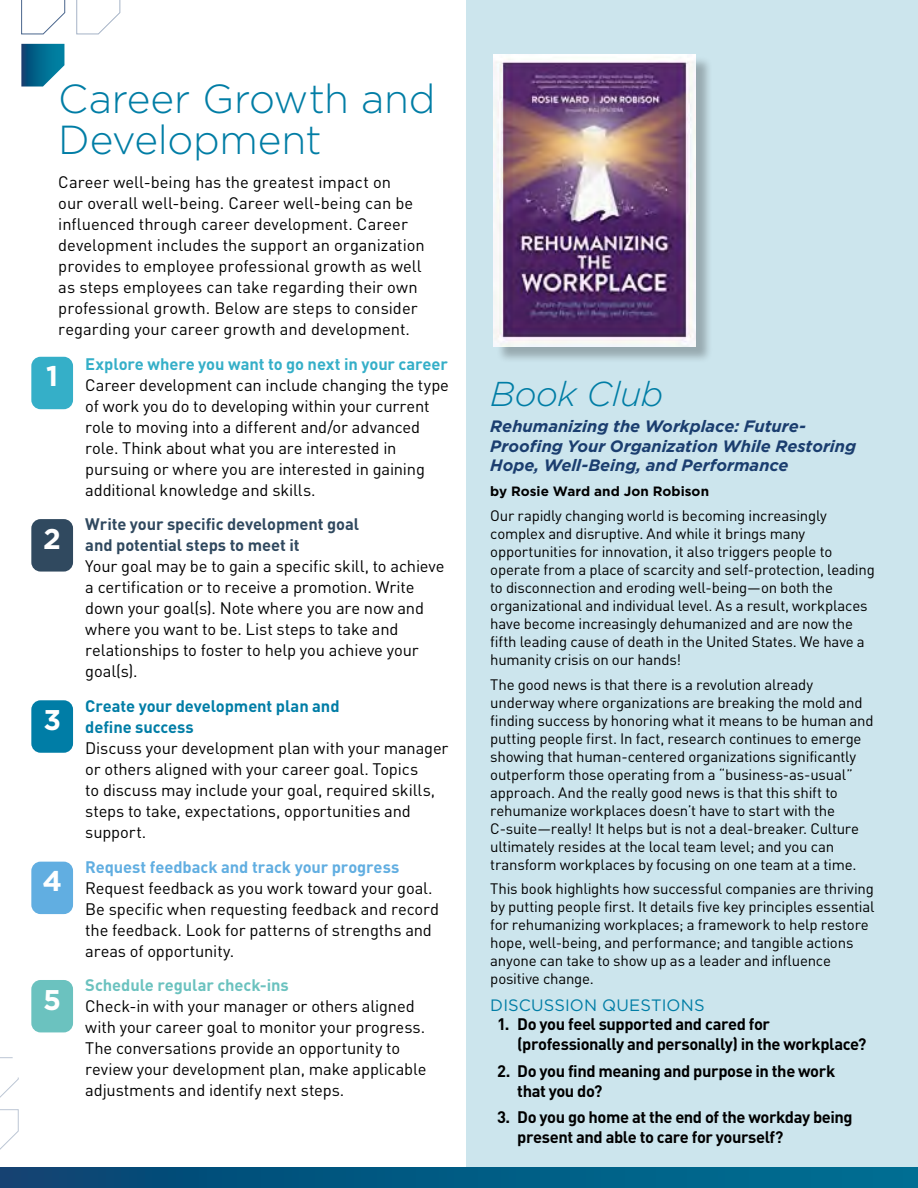
<style>
.page{position:relative;width:918px;height:1188px;background:#fff}
.page>*{position:absolute;margin:0;border:0;box-sizing:border-box;transform-origin:0 0}
.t1{font:300 40.5px/40.5px "Gotham";letter-spacing:-.005em;color:#007da5}
.t2{font:italic 300 34.5px "Gotham";letter-spacing:-.01em;color:#007da5}
.t3{font:700 28.5px "Gotham";color:#fff}
.t4{font:16.5px/21px "DINOT";letter-spacing:-.005em;color:#000}
.t5{font:700 16.5px/19.8px "DINOT";letter-spacing:-.025em;color:#000}
.t6{font:italic 700 16.5px/19.5px "Gotham";letter-spacing:-.005em;color:#1b3e6f}
.t7{font:700 16.5px/21px "DINOT";letter-spacing:-.005em;color:#30495f}
.t8{font:700 16.5px/21px "DINOT";letter-spacing:-.005em;color:#007da6}
.t9{font:700 16.5px "DINOT";letter-spacing:-.005em;color:#35afc8}
.t10{font:700 16.5px "DINOT";letter-spacing:-.005em;color:#61aee1}
.t11{font:700 16.5px "DINOT";letter-spacing:-.005em;color:#6bc2bf}
.t12{font:16.5px "Gotham";letter-spacing:.01em;color:#007da5}
.t13{font:15px/18px "DINOT";letter-spacing:-.015em;color:#000}
.t14{font:700 13.5px "Gotham";letter-spacing:.005em;color:#000}
</style>
<div class="page">
<div style="left:467px;top:0;width:451px;height:1174px;background:#cce5ed"></div>
<svg style="left:0;top:1109px;width:19px;height:41px"></svg>
<svg style="left:0;top:1057px;width:19px;height:41px"></svg>
<svg style="left:21px;top:0;width:45px;height:35px"></svg>
<svg style="left:76px;top:0;width:45px;height:35px"></svg>
<svg style="left:21px;top:44px;width:43px;height:43px;background:#257a9c"></svg>
<div style="left:0;top:1167px;width:918px;height:21px;background:linear-gradient(to right,#084473,#007194)"></div>
<div style="left:13px;top:1057px;width:61px;height:21px;background:#fff"></div>
<div style="left:496px;top:56px;width:217px;height:307px;background:#000;opacity:.26"></div>
<img style="left:494px;top:54px;width:202px;height:292px">
<div style="left:31px;top:357px;width:42px;height:52px;background:#35afc8;border-radius:9px"></div>
<div style="left:31px;top:519px;width:42px;height:53px;background:#30495f;border-radius:9px"></div>
<div style="left:31px;top:700px;width:42px;height:53px;background:#007da6;border-radius:9px"></div>
<div style="left:31px;top:862px;width:42px;height:52px;background:#61aee1;border-radius:9px"></div>
<div style="left:31px;top:980px;width:42px;height:52px;background:#6bc2bf;border-radius:9px"></div>
<h1 class="t1" style="left:58px;top:78px;width:379px">Career Growth and<br>Development</h1>
<p class="t4" style="left:58px;top:172px;width:368px">Career well-being has the greatest impact on<br>our overall well-being. Career well-being can be influenced through career development. Career development includes the support an organization provides to employee professional growth as well as steps employees can take regarding their own professional growth. Below are steps to consider regarding your career growth and development.</p>
<p class="t9" style="left:85px;top:353px;width:364px">Explore where you want to go next in your career</p>
<p class="t4" style="left:85px;top:374px;width:365px">Career development can include changing the type of work you do to developing within your current role to moving into a different and/or advanced role. Think about what you are interested in pursuing or where you are interested in gaining additional knowledge and skills.</p>
<p class="t7" style="left:85px;top:514px;width:275px">Write your specific development goal and potential steps to meet it</p>
<p class="t4" style="left:85px;top:556px;width:361px">Your goal may be to gain a specific skill, to achieve a certification or to receive a promotion. Write down your goal(s). Note where you are now and where you want to be. List steps to take and relationships to foster to help you achieve your goal(s).</p>
<p class="t8" style="left:85px;top:695px;width:256px">Create your development plan and define success</p>
<p class="t4" style="left:85px;top:737px;width:365px">Discuss your development plan with your manager or others aligned with your career goal. Topics<br>to discuss may include your goal, required skills, steps to take, expectations, opportunities and support.</p>
<p class="t10" style="left:85px;top:856px;width:316px">Request feedback and track your progress</p>
<p class="t4" style="left:85px;top:877px;width:355px">Request feedback as you work toward your goal.<br>Be specific when requesting feedback and record the feedback. Look for patterns of strengths and areas of opportunity.</p>
<p class="t11" style="left:85px;top:974px;width:205px">Schedule regular check-ins</p>
<p class="t4" style="left:85px;top:995px;width:343px">Check-in with your manager or others aligned with your career goal to monitor your progress.<br>The conversations provide an opportunity to review your development plan, make applicable adjustments and identify next steps.</p>
<h3 class="t3" style="left:46px;top:357px;width:14px">1</h3>
<h3 class="t3" style="left:43px;top:520px;width:19px">2</h3>
<h3 class="t3" style="left:43px;top:701px;width:19px">3</h3>
<h3 class="t3" style="left:42px;top:862px;width:21px">4</h3>
<h3 class="t3" style="left:43px;top:981px;width:19px">5</h3>
<h2 class="t2" style="left:490px;top:372px;width:175px">Book Club</h2>
<p class="t6" style="left:490px;top:417px;width:367px">Rehumanizing the Workplace: Future-<br>Proofing Your Organization While Restoring<br>Hope, Well-Being, and Performance</p>
<p class="t14" style="left:490px;top:482px;width:220px">by Rosie Ward and Jon Robison</p>
<p class="t13" style="left:490px;top:506px;width:386px">Our rapidly changing world is becoming increasingly complex and disruptive. And while it brings many opportunities for innovation, it also triggers people to operate from a place of scarcity and self-protection, leading to disconnection and eroding well-being—on both the organizational and individual level. As a result, workplaces have become increasingly dehumanized and are now the fifth leading cause of death in the United States. We have a humanity crisis on our hands!</p>
<p class="t13" style="left:490px;top:675px;width:385px">The good news is that there is a revolution already underway where organizations are breaking the mold and finding success by honoring what it means to be human and putting people first. In fact, research continues to emerge showing that human-centered organizations significantly outperform those operating from a “business-as-usual” approach. And the really good news is that this shift to rehumanize workplaces doesn’t have to start with the C-suite—really! It helps but is not a deal-breaker. Culture ultimately resides at the local team level; and you can transform workplaces by focusing on one team at a time.</p>
<p class="t13" style="left:490px;top:880px;width:386px">This book highlights how successful companies are thriving by putting people first. It details five key principles essential for rehumanizing workplaces; a framework to help restore hope, well-being, and performance; and tangible actions anyone can take to show up as a leader and influence positive change.</p>
<p class="t12" style="left:490px;top:994px;width:216px">DISCUSSION QUESTIONS</p>
<p class="t5" style="left:517px;top:1014px;width:351px;text-indent:-20px">1. Do you feel supported and cared for (professionally and personally) in the workplace?</p>
<p class="t5" style="left:517px;top:1060px;width:320px;text-indent:-20px">2. Do you find meaning and purpose in the work that you do?</p>
<p class="t5" style="left:517px;top:1107px;width:337px;text-indent:-20px">3. Do you go home at the end of the workday being present and able to care for yourself?</p>
</div>
